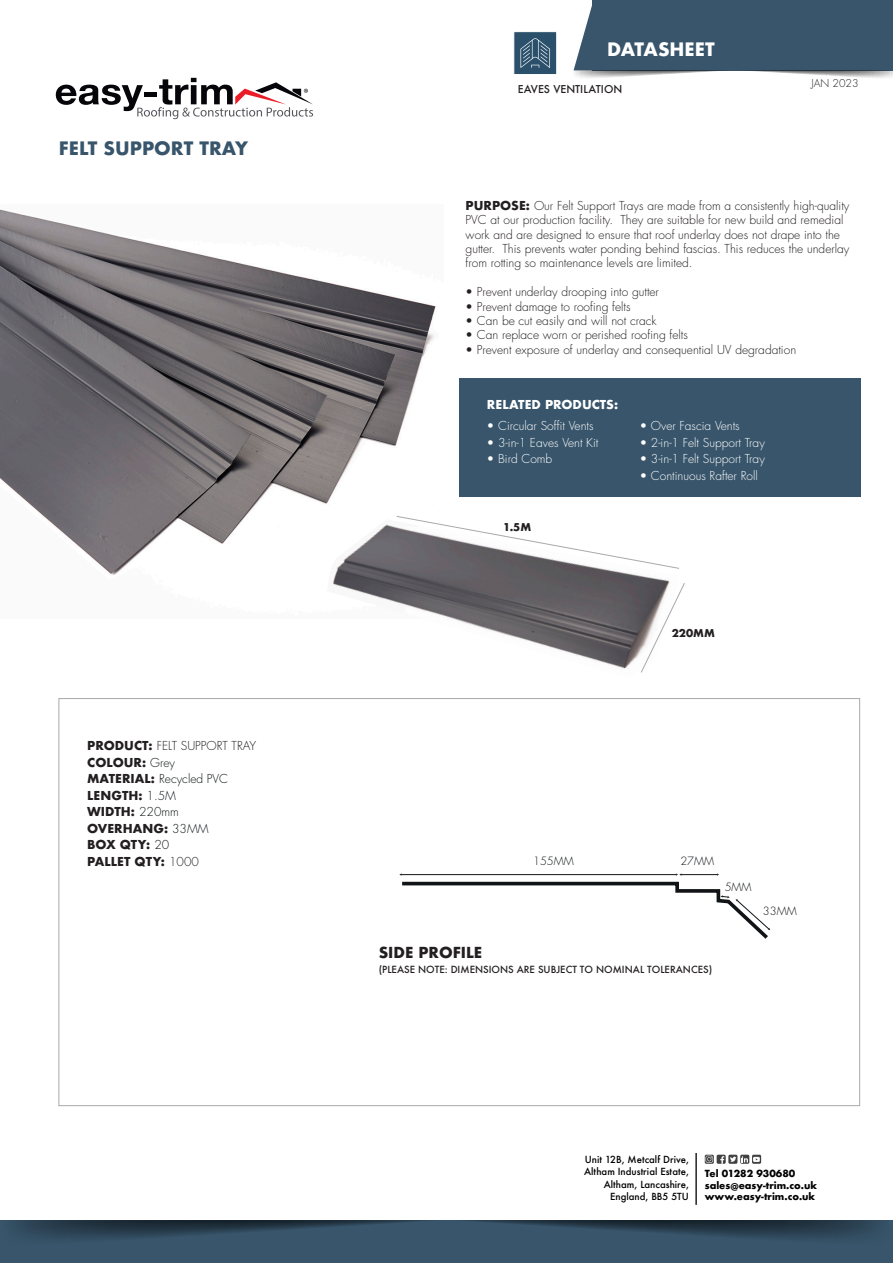
<style>
.page{position:relative;width:893px;height:1263px;background:#fff}
.page>*{position:absolute;margin:0;border:0;box-sizing:border-box;transform-origin:0 0}
.t1{font:700 18px "Futura";color:#38556b}
.t2{font:700 18px "Futura";color:#fff}
.t3{font:700 14.85px "Futura";color:#231f20}
.t4{font:300 12px/14.4px "Futura Std";color:#231f20}
.t5{font:300 12px "Futura Std";color:#fff}
.t6{font:700 12px/16.5px "Futura";color:#231f20}
.t7{font:300 12px "Futura Std";color:#111416}
.t8{font:700 12px "Futura";color:#fff}
.t9{font:300 11.1px "Futura Std";color:#111416}
.t10{font:500 10.5px "Futura";color:#231f20}
.t11{font:700 10.5px "Futura";color:#231f20}
.t12{font:300 10.5px "Futura Std";color:#231f20}
.t13{font:500 9.6px/12.3px "Futura";color:#000001;text-align:right}
.t14{font:700 9.6px/11.4px "Futura";color:#000001}
.t15{font:500 9.6px "Futura";color:#231f20}
.s1{font-family:"Futura";font-weight:700}
.s2{font-family:"Futura Std";font-weight:300;color:#111416}
.s3{font-family:"Futura";font-weight:700;color:#231f20}
.s4{font-family:"Futura Std";font-weight:300}
</style>
<div class="page">
<div style="left:0;top:1220px;width:893px;height:43px;background:#38556b"></div>
<svg style="left:15px;top:1220px;width:414px;height:19px"></svg>
<svg style="left:464px;top:1220px;width:415px;height:19px"></svg>
<div style="left:592px;top:0;width:301px;height:70px;background:#38556b"></div>
<svg style="left:573px;top:5px;width:320px;height:73px"></svg>
<svg style="left:56px;top:78px;width:257px;height:41px"></svg>
<hr style="left:695px;top:1153px;width:2px;height:52px;background:#000001">
<div style="left:728px;top:1155px;width:9px;height:9px;background:#424141;border-radius:2px"></div>
<div style="left:752px;top:1155px;width:9px;height:9px;background:#424141;border-radius:2px"></div>
<div style="left:717px;top:1155px;width:9px;height:9px;background:#424141;border-radius:2px"></div>
<svg style="left:720px;top:1156px;width:4px;height:8px"></svg>
<svg style="left:705px;top:1155px;width:9px;height:9px"></svg>
<svg style="left:705px;top:1155px;width:8px;height:8px"></svg>
<svg style="left:740px;top:1155px;width:9px;height:9px"></svg>
<svg style="left:730px;top:1156px;width:30px;height:6px"></svg>
<div style="left:459px;top:379px;width:402px;height:118px;background:#38556b"></div>
<img style="left:0;top:209px;width:436px;height:366px">
<img style="left:327px;top:519px;width:343px;height:150px">
<svg style="left:640px;top:582px;width:45px;height:91px"></svg>
<svg style="left:396px;top:515px;width:283px;height:54px"></svg>
<svg style="left:399px;top:873px;width:371px;height:66px"></svg>
<div style="left:513px;top:31px;width:44px;height:44px;background:#2b506b;border:1px solid #fff"></div>
<svg style="left:520px;top:38px;width:30px;height:30px"></svg>
<h1 class="t1" style="left:59px;top:135px;width:191px">FELT SUPPORT TRAY</h1>
<p class="t4" style="left:87px;top:739px;width:170px"><span class="s1">PRODUCT:</span> FELT SUPPORT TRAY</p>
<p class="t6" style="left:87px;top:754px;width:89px">COLOUR: <span class="s2">Grey</span></p>
<p class="t7" style="left:87px;top:771px;width:142px"><span class="s3">MATERIAL:</span> Recycled PVC</p>
<p class="t6" style="left:87px;top:787px;width:123px">LENGTH: <span class="s2">1.5M<br></span>WIDTH: <span class="s2">220mm<br></span>OVERHANG: <span class="s2">33MM<br></span>BOX QTY: <span class="s2">20<br></span>PALLET QTY: <span class="s4">1000</span></p>
<h1 class="t2" style="left:607px;top:36px;width:109px">DATASHEET</h1>
<p class="t10" style="left:518px;top:82px;width:106px">EAVES VENTILATION</p>
<p class="t12" style="left:811px;top:76px;width:49px">JAN 2023</p>
<p class="t4" style="left:466px;top:199px;width:385px"><span class="s1">PURPOSE:</span> Our Felt Support Trays are made from a consistently high-quality PVC at our production facility. They are suitable for new build and remedial work and are designed to ensure that roof underlay does not drape into the gutter. This prevents water ponding behind fascias. This reduces the underlay from rotting so maintenance levels are limited.</p>
<p class="t4" style="left:466px;top:285px;width:195px">• Prevent underlay drooping into gutter</p>
<p class="t4" style="left:466px;top:299px;width:166px">• Prevent damage to roofing felts</p>
<p class="t4" style="left:466px;top:314px;width:192px">• Can be cut easily and will not crack</p>
<p class="t4" style="left:466px;top:328px;width:224px">• Can replace worn or perished roofing felts</p>
<p class="t4" style="left:466px;top:343px;width:332px">• Prevent exposure of underlay and consequential UV degradation</p>
<p class="t8" style="left:487px;top:395px;width:133px">RELATED PRODUCTS:</p>
<p class="t5" style="left:487px;top:419px;width:108px">• Circular Soffit Vents</p>
<p class="t5" style="left:487px;top:435px;width:113px">• 3-in-1 Eaves Vent Kit</p>
<p class="t5" style="left:487px;top:452px;width:67px">• Bird Comb</p>
<p class="t11" style="left:503px;top:519px;width:30px">1.5M</p>
<p class="t5" style="left:640px;top:419px;width:102px">• Over Fascia Vents</p>
<p class="t5" style="left:640px;top:435px;width:127px">• 2-in-1 Felt Support Tray</p>
<p class="t5" style="left:640px;top:452px;width:127px">• 3-in-1 Felt Support Tray</p>
<p class="t5" style="left:640px;top:468px;width:120px">• Continuous Rafter Roll</p>
<p class="t11" style="left:672px;top:625px;width:45px">220MM</p>
<p class="t9" style="left:533px;top:854px;width:42px">155MM</p>
<p class="t9" style="left:680px;top:854px;width:35px">27MM</p>
<p class="t9" style="left:725px;top:880px;width:28px">5MM</p>
<p class="t9" style="left:763px;top:904px;width:35px">33MM</p>
<p class="t3" style="left:379px;top:942px;width:105px">SIDE PROFILE</p>
<p class="t15" style="left:379px;top:963px;width:335px">(PLEASE NOTE: DIMENSIONS ARE SUBJECT TO NOMINAL TOLERANCES)</p>
<p class="t13" style="left:584px;top:1153px;width:106px">Unit 12B, Metcalf Drive,<br>Altham Industrial Estate,<br>Altham, Lancashire,<br>England, BB5 5TU</p>
<p class="t14" style="left:705px;top:1168px;width:114px">Tel 01282 930680 sales@easy-trim.co.uk www.easy-trim.co.uk</p>
</div>
